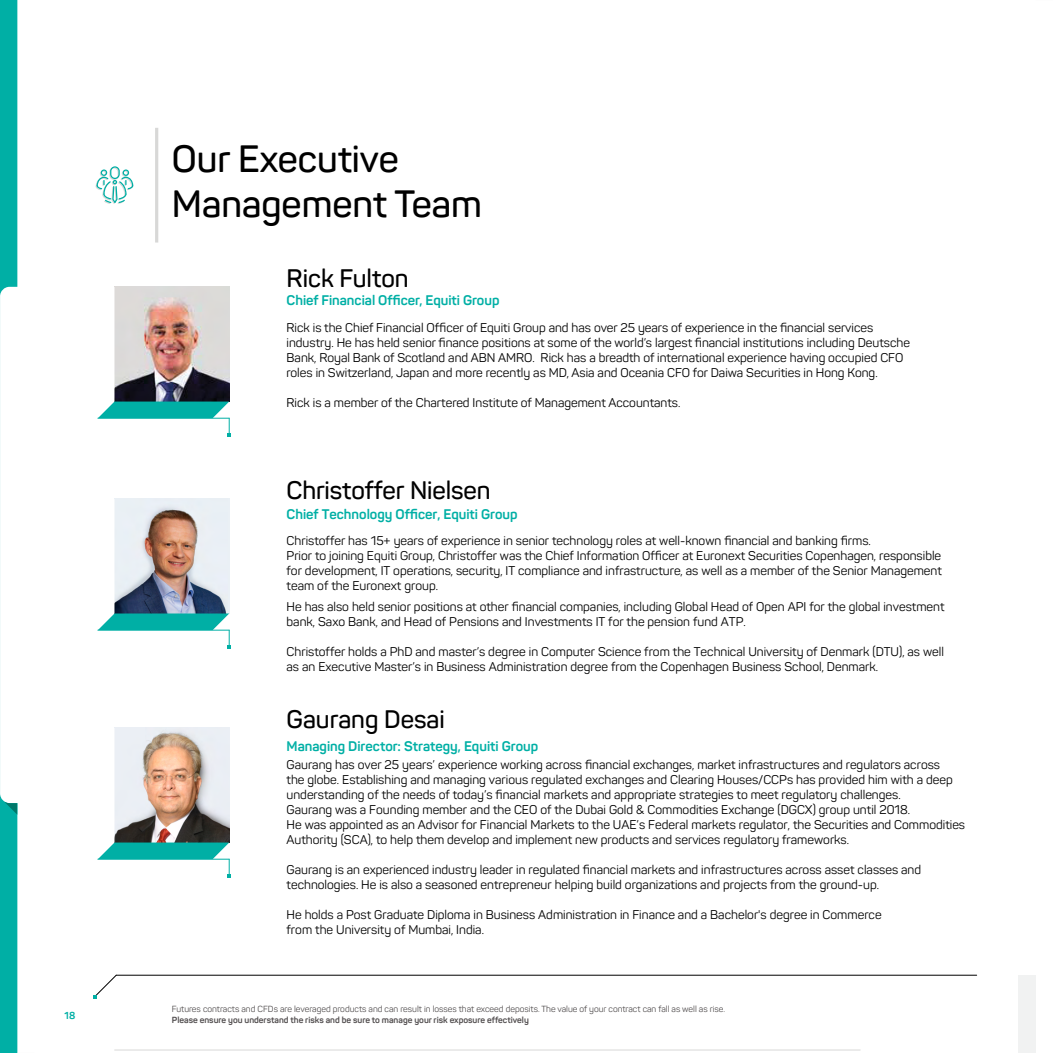
<style>
.page{position:relative;width:1053px;height:1053px;background:#fff}
.page>*{position:absolute;margin:0;border:0;box-sizing:border-box;transform-origin:0 0}
.t1{font:600 37.5px/45px "Panton";color:#000}
.t2{font:600 25px "Panton";letter-spacing:-.005em;color:#000}
.t3{font:700 13.75px "Panton";color:#00afa5}
.t4{font:12.5px/15px "Panton";color:#000}
.t5{font:700 10px "Panton";color:#00afa5}
.t6{font:8.75px "Panton";color:#504c4d}
.t7{font:700 8.75px "Panton";color:#504c4d}
</style>
<div class="page">
<hr style="left:115px;top:1049px;width:745px;height:1px;background:#d8d8d7">
<svg style="left:0;top:0;width:18px;height:1052px"></svg>
<img style="left:98px;top:287px;width:133px;height:149px">
<hr style="left:155px;top:128px;width:3px;height:114px;background:#d8d8d7">
<div style="left:122px;top:170px;width:6px;height:7px;border:1px solid #d8d8d7;border-radius:50%"></div>
<div style="left:100px;top:170px;width:6px;height:7px;border:1px solid #d8d8d7;border-radius:50%"></div>
<div style="left:109px;top:167px;width:10px;height:13px;border:1px solid #d8d8d7;border-radius:4px"></div>
<div style="left:123px;top:169px;width:6px;height:7px;border:1px solid #00afa5;border-radius:50%"></div>
<div style="left:101px;top:169px;width:6px;height:7px;border:1px solid #00afa5;border-radius:50%"></div>
<div style="left:110px;top:166px;width:10px;height:13px;border:1px solid #00afa5;border-radius:4px"></div>
<svg style="left:95px;top:176px;width:39px;height:28px"></svg>
<svg style="left:98px;top:727px;width:133px;height:150px"></svg>
<img style="left:98px;top:498px;width:133px;height:150px">
<div style="left:1018px;top:975px;width:17px;height:77px;background:#f1f2f2"></div>
<hr style="left:116px;top:974px;width:860px;height:1px;background:#000">
<svg style="left:93px;top:974px;width:24px;height:24px"></svg>
<p class="t5" style="left:65px;top:1009px;width:12px">18</p>
<h1 class="t1" style="left:172px;top:136px;width:311px">Our Executive<br>Management Team</h1>
<h2 class="t2" style="left:286px;top:262px;width:124px">Rick Fulton</h2>
<p class="t3" style="left:286px;top:291px;width:214px">Chief Financial Officer, Equiti Group</p>
<p class="t4" style="left:286px;top:319px;width:625px">Rick is the Chief Financial Officer of Equiti Group and has over 25 years of experience in the financial services industry. He has held senior finance positions at some of the world’s largest financial institutions including Deutsche Bank, Royal Bank of Scotland and ABN AMRO. Rick has a breadth of international experience having occupied CFO roles in Switzerland, Japan and more recently as MD, Asia and Oceania CFO for Daiwa Securities in Hong Kong.</p>
<p class="t4" style="left:286px;top:394px;width:395px">Rick is a member of the Chartered Institute of Management Accountants.</p>
<h2 class="t2" style="left:286px;top:474px;width:205px">Christoffer Nielsen</h2>
<p class="t3" style="left:286px;top:505px;width:232px">Chief Technology Officer, Equiti Group</p>
<p class="t4" style="left:286px;top:532px;width:656px">Christoffer has 15+ years of experience in senior technology roles at well-known financial and banking firms.<br>Prior to joining Equiti Group, Christoffer was the Chief Information Officer at Euronext Securities Copenhagen, responsible for development, IT operations, security, IT compliance and infrastructure, as well as a member of the Senior Management team of the Euronext group.</p>
<p class="t4" style="left:286px;top:598px;width:659px">He has also held senior positions at other financial companies, including Global Head of Open API for the global investment bank, Saxo Bank, and Head of Pensions and Investments IT for the pension fund ATP.</p>
<p class="t4" style="left:286px;top:643px;width:659px">Christoffer holds a PhD and master’s degree in Computer Science from the Technical University of Denmark (DTU), as well as an Executive Master’s in Business Administration degree from the Copenhagen Business School, Denmark.</p>
<h2 class="t2" style="left:286px;top:703px;width:160px">Gaurang Desai</h2>
<p class="t3" style="left:286px;top:737px;width:253px">Managing Director: Strategy, Equiti Group</p>
<p class="t4" style="left:286px;top:756px;width:680px">Gaurang has over 25 years’ experience working across financial exchanges, market infrastructures and regulators across<br>the globe. Establishing and managing various regulated exchanges and Clearing Houses/CCPs has provided him with a deep understanding of the needs of today’s financial markets and appropriate strategies to meet regulatory challenges.<br>Gaurang was a Founding member and the CEO of the Dubai Gold &amp; Commodities Exchange (DGCX) group until 2018.<br>He was appointed as an Advisor for Financial Markets to the UAE’s Federal markets regulator, the Securities and Commodities Authority (SCA), to help them develop and implement new products and services regulatory frameworks.</p>
<p class="t4" style="left:286px;top:861px;width:636px">Gaurang is an experienced industry leader in regulated financial markets and infrastructures across asset classes and technologies. He is also a seasoned entrepreneur helping build organizations and projects from the ground-up.</p>
<p class="t4" style="left:286px;top:906px;width:596px">He holds a Post Graduate Diploma in Business Administration in Finance and a Bachelor's degree in Commerce from the University of Mumbai, India.</p>
<p class="t6" style="left:172px;top:1003px;width:555px">Futures contracts and CFDs are leveraged products and can result in losses that exceed deposits. The value of your contract can fall as well as rise.</p>
<p class="t7" style="left:172px;top:1013px;width:358px">Please ensure you understand the risks and be sure to manage your risk exposure effectively</p>
</div>
